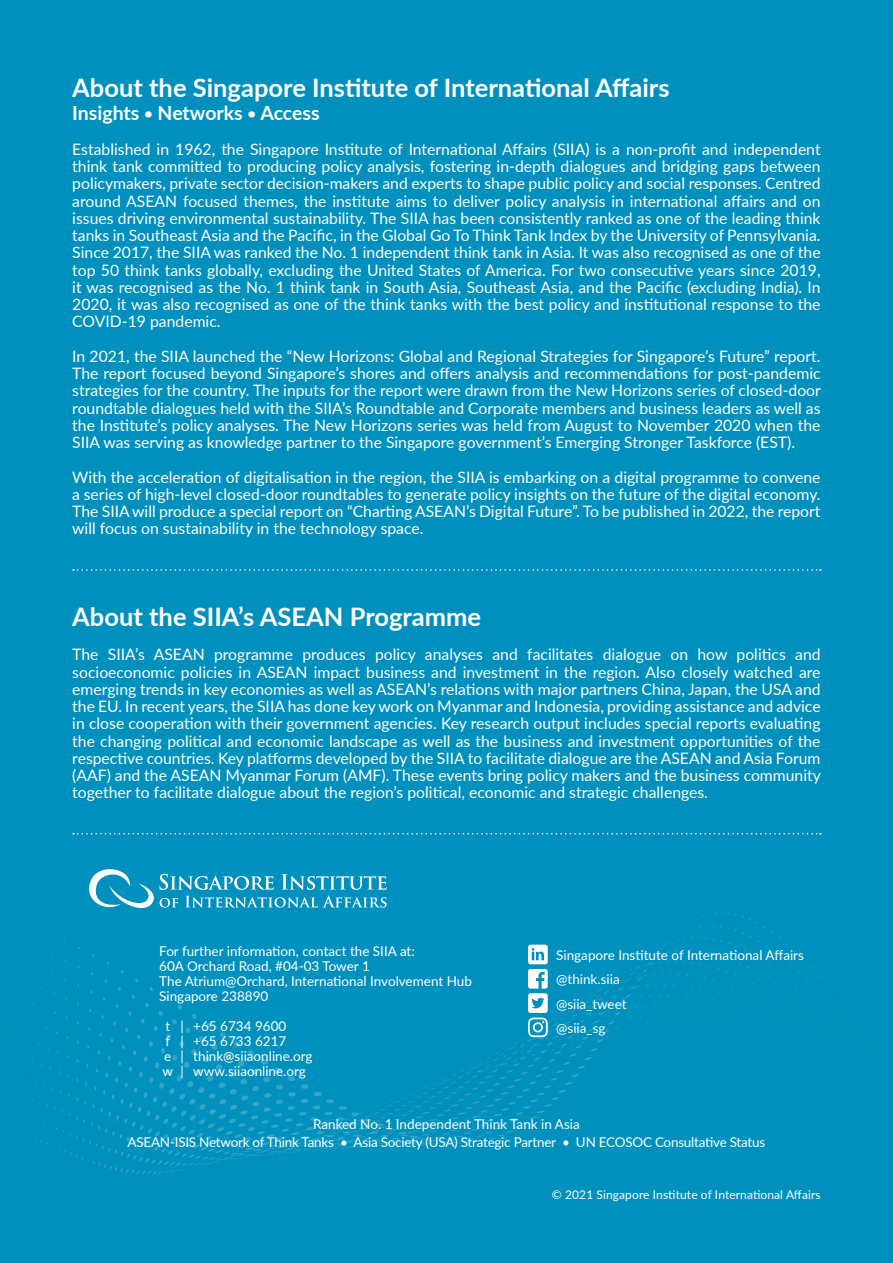
<style>
.page{position:relative;width:893px;height:1263px;background:#0090bd}
.page>*{position:absolute;margin:0;border:0;box-sizing:border-box;transform-origin:0 0}
.t1{font:700 25.5px "Lato";color:#fff}
.t2{font:700 19.5px "Lato";color:#fff}
.t3{font:15.75px/17.2px "Lato";color:#fff;text-align:justify}
.t4{font:13.5px/15px "Lato";color:#fff}
.t5{font:13.5px/18px "Lato";letter-spacing:-.02em;color:#fff;text-align:center}
.t6{font:12px "Lato";letter-spacing:.01em;color:#fff}
.s1{font-size:15px}
</style>
<div class="page">
<svg style="left:0;top:912px;width:888px;height:263px"></svg>
<svg style="left:73px;top:833px;width:748px;height:1px"></svg>
<svg style="left:81px;top:869px;width:306px;height:45px"></svg>
<svg style="left:528px;top:945px;width:20px;height:92px"></svg>
<svg style="left:73px;top:569px;width:748px;height:2px"></svg>
<h1 class="t1" style="left:72px;top:69px;width:599px">About the Singapore Institute of International Affairs</h1>
<p class="t2" style="left:72px;top:99px;width:249px">Insights <span class="s1">•</span> Networks <span class="s1">•</span> Access</p>
<p class="t3" style="left:72px;top:140px;width:750px">Established in 1962, the Singapore Institute of International Affairs (SIIA) is a non-profit and independent think tank committed to producing policy analysis, fostering in-depth dialogues and bridging gaps between policymakers, private sector decision-makers and experts to shape public policy and social responses. Centred around ASEAN focused themes, the institute aims to deliver policy analysis in international affairs and on issues driving environmental sustainability. The SIIA has been consistently ranked as one of the leading think tanks in Southeast Asia and the Pacific, in the Global Go To Think Tank Index by the University of Pennsylvania.<br>Since 2017, the SIIA was ranked the No. 1 independent think tank in Asia. It was also recognised as one of the top 50 think tanks globally, excluding the United States of America. For two consecutive years since 2019, it was recognised as the No. 1 think tank in South Asia, Southeast Asia, and the Pacific (excluding India). In 2020, it was also recognised as one of the think tanks with the best policy and institutional response to the COVID-19 pandemic.</p>
<p class="t3" style="left:72px;top:347px;width:750px">In 2021, the SIIA launched the “New Horizons: Global and Regional Strategies for Singapore’s Future” report.<br>The report focused beyond Singapore’s shores and offers analysis and recommendations for post-pandemic strategies for the country. The inputs for the report were drawn from the New Horizons series of closed-door roundtable dialogues held with the SIIA’s Roundtable and Corporate members and business leaders as well as the Institute’s policy analyses. The New Horizons series was held from August to November 2020 when the SIIA was serving as knowledge partner to the Singapore government’s Emerging Stronger Taskforce (EST).</p>
<p class="t3" style="left:72px;top:468px;width:750px">With the acceleration of digitalisation in the region, the SIIA is embarking on a digital programme to convene a series of high-level closed-door roundtables to generate policy insights on the future of the digital economy.<br>The SIIA will produce a special report on “Charting ASEAN’s Digital Future”. To be published in 2022, the report will focus on sustainability in the technology space.</p>
<h1 class="t1" style="left:72px;top:598px;width:410px">About the SIIA’s ASEAN Programme</h1>
<p class="t3" style="left:72px;top:645px;width:750px">The SIIA’s ASEAN programme produces policy analyses and facilitates dialogue on how politics and socioeconomic policies in ASEAN impact business and investment in the region. Also closely watched are emerging trends in key economies as well as ASEAN’s relations with major partners China, Japan, the USA and the EU. In recent years, the SIIA has done key work on Myanmar and Indonesia, providing assistance and advice in close cooperation with their government agencies. Key research output includes special reports evaluating the changing political and economic landscape as well as the business and investment opportunities of the respective countries. Key platforms developed by the SIIA to facilitate dialogue are the ASEAN and Asia Forum (AAF) and the ASEAN Myanmar Forum (AMF). These events bring policy makers and the business community together to facilitate dialogue about the region’s political, economic and strategic challenges.</p>
<p class="t4" style="left:159px;top:942px;width:314px">For further information, contact the SIIA at:<br>60A Orchard Road, #04-03 Tower 1<br>The Atrium@Orchard, International Involvement Hub Singapore 238890</p>
<p class="t4" style="left:163px;top:1017px;width:151px">t | +65 6734 9600<br>f | +65 6733 6217<br>e | think@siiaonline.org w | www.siiaonline.org</p>
<p class="t4" style="left:556px;top:942px;width:249px;line-height:24.3px">Singapore Institute of International Affairs @think.siia<br>@siia_tweet<br>@siia_sg</p>
<p class="t5" style="left:128px;top:1114px;width:639px">Ranked No. 1 Independent Think Tank in Asia<br>ASEAN-ISIS Network of Think Tanks • Asia Society (USA) Strategic Partner • UN ECOSOC Consultative Status</p>
<p class="t6" style="left:552px;top:1186px;width:270px">© 2021 Singapore Institute of International Affairs</p>
</div>
